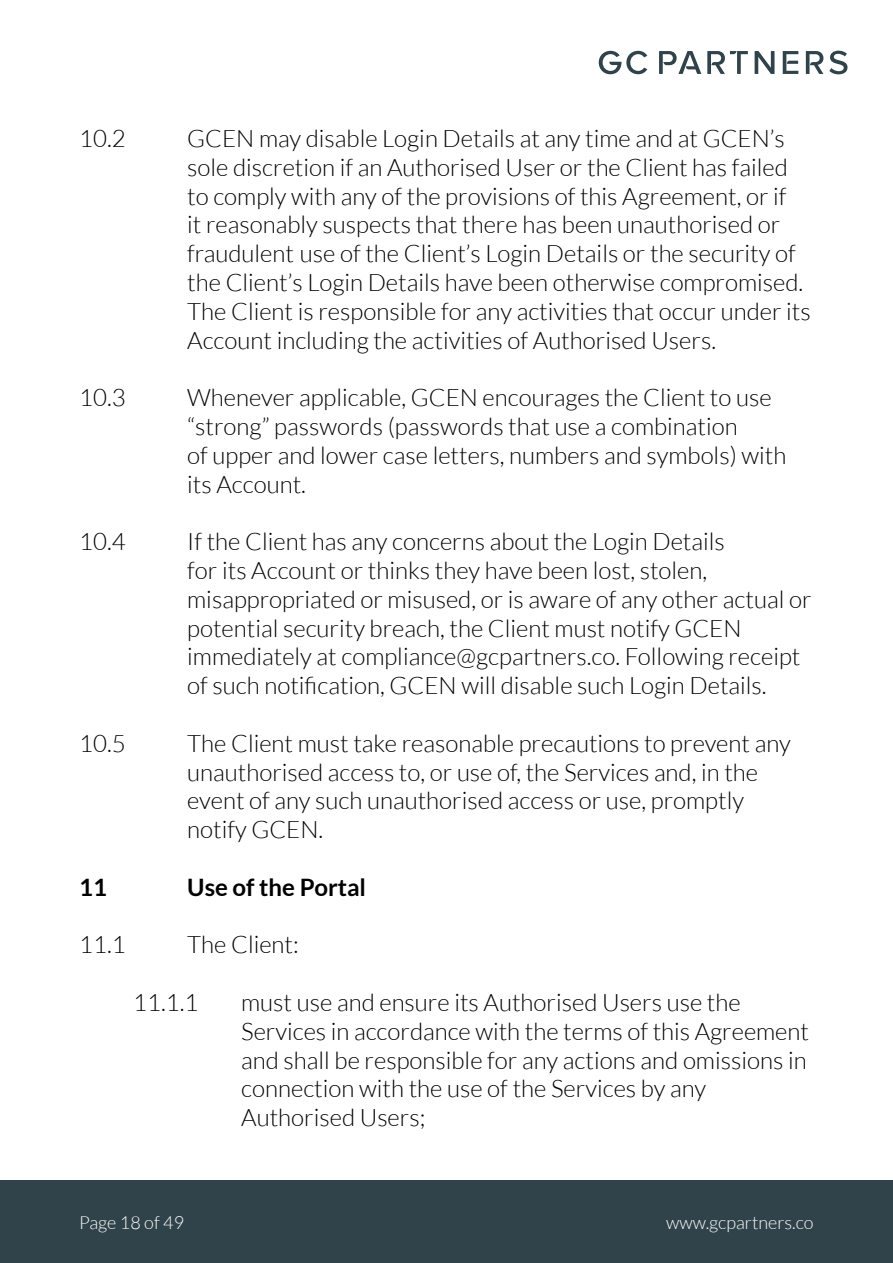
<style>
.page{position:relative;width:893px;height:1263px;background:#fff}
.page>*{position:absolute;margin:0;border:0;box-sizing:border-box;transform-origin:0 0}
.t1{font:300 24px/28.8px "Lato";color:#000}
.t2{font:700 24px "Lato";color:#000}
.t3{font:300 18px "Lato";color:#fff}
</style>
<div class="page">
<div style="left:0;top:1180px;width:893px;height:83px;background:#31434a"></div>
<svg style="left:659px;top:51px;width:42px;height:23px"></svg>
<svg style="left:806px;top:51px;width:17px;height:23px"></svg>
<svg style="left:829px;top:51px;width:18px;height:23px"></svg>
<svg style="left:783px;top:51px;width:15px;height:23px"></svg>
<svg style="left:755px;top:51px;width:19px;height:23px"></svg>
<svg style="left:707px;top:51px;width:41px;height:23px"></svg>
<svg style="left:599px;top:51px;width:48px;height:23px"></svg>
<p class="t1" style="left:79px;top:124px;width:48px">10.2</p>
<p class="t1" style="left:187px;top:124px;width:625px">GCEN may disable Login Details at any time and at GCEN’s sole discretion if an Authorised User or the Client has failed to comply with any of the provisions of this Agreement, or if<br>it reasonably suspects that there has been unauthorised or fraudulent use of the Client’s Login Details or the security of the Client’s Login Details have been otherwise compromised.<br>The Client is responsible for any activities that occur under its Account including the activities of Authorised Users.</p>
<p class="t1" style="left:79px;top:383px;width:48px">10.3</p>
<p class="t1" style="left:187px;top:383px;width:601px">Whenever applicable, GCEN encourages the Client to use “strong” passwords (passwords that use a combination<br>of upper and lower case letters, numbers and symbols) with its Account.</p>
<p class="t1" style="left:79px;top:527px;width:48px">10.4</p>
<p class="t1" style="left:187px;top:527px;width:626px">If the Client has any concerns about the Login Details<br>for its Account or thinks they have been lost, stolen, misappropriated or misused, or is aware of any other actual or potential security breach, the Client must notify GCEN immediately at compliance@gcpartners.co. Following receipt of such notification, GCEN will disable such Login Details.</p>
<p class="t1" style="left:79px;top:729px;width:48px">10.5</p>
<p class="t1" style="left:187px;top:729px;width:605px">The Client must take reasonable precautions to prevent any unauthorised access to, or use of, the Services and, in the event of any such unauthorised access or use, promptly notify GCEN.</p>
<p class="t2" style="left:79px;top:877px;width:29px">11</p>
<p class="t2" style="left:187px;top:877px;width:180px">Use of the Portal</p>
<p class="t1" style="left:79px;top:930px;width:48px">11.1</p>
<p class="t1" style="left:187px;top:930px;width:113px">The Client:</p>
<p class="t1" style="left:133px;top:988px;width:67px">11.1.1</p>
<p class="t1" style="left:241px;top:988px;width:569px">must use and ensure its Authorised Users use the Services in accordance with the terms of this Agreement and shall be responsible for any actions and omissions in connection with the use of the Services by any Authorised Users;</p>
<p class="t3" style="left:79px;top:1215px;width:106px">Page 18 of 49</p>
<p class="t3" style="left:666px;top:1216px;width:149px">www.gcpartners.co</p>
</div>
